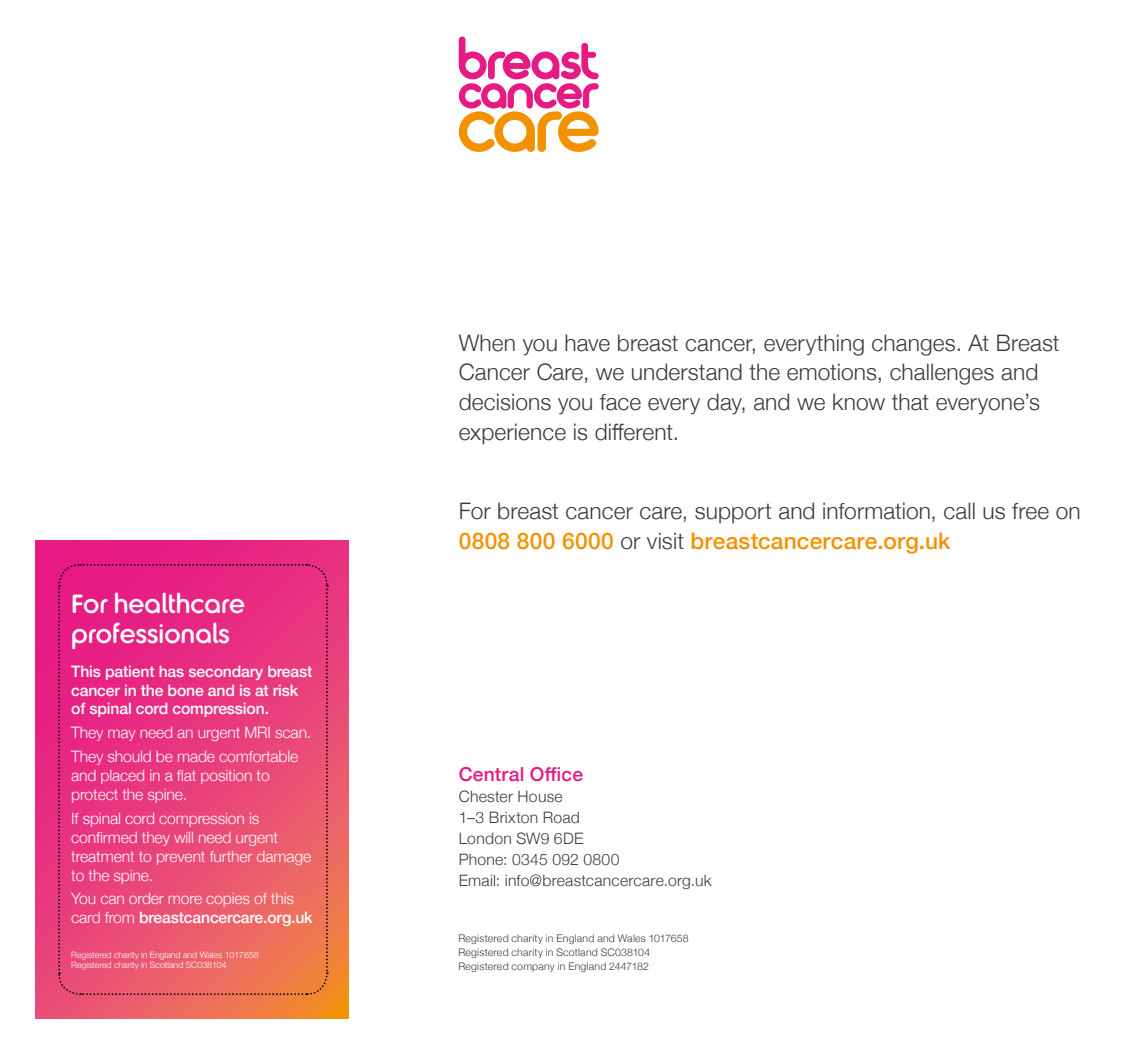
<style>
.page{position:relative;width:1136px;height:1042px;background:#fff}
.page>*{position:absolute;margin:0;border:0;box-sizing:border-box;transform-origin:0 0}
.t1{font:500 28px/29.8px "Betty";color:#fff}
.t2{font:300 22.75px/29.8px "Helvetica Neue";letter-spacing:.005em;color:#3c3c3b}
.t3{font:500 19.25px "Helvetica Neue";letter-spacing:.01em;color:#e71a84}
.t4{font:300 15.75px/18.9px "Helvetica Neue";letter-spacing:-.01em;color:#fff}
.t5{font:300 15.75px/21px "Helvetica Neue";letter-spacing:.015em;color:#3c3c3b}
.t6{font:500 15.75px/18.9px "Helvetica Neue";letter-spacing:-.01em;color:#fff}
.t7{font:300 10.5px/14px "Helvetica Neue";letter-spacing:.02em;color:#3c3c3b}
.t8{font:300 8.75px/10.5px "Helvetica Neue";color:#fff}
.s1{font-weight:500}
.s2{font-weight:500;color:#f39200}
</style>
<div class="page">
<svg style="left:36px;top:541px;width:313px;height:478px;background:#e9456f"></svg>
<svg style="left:459px;top:36px;width:140px;height:116px"></svg>
<svg style="left:57px;top:563px;width:272px;height:433px;background:#e74077"></svg>
<p class="t1" style="left:71px;top:591px;width:175px">For healthcare professionals</p>
<p class="t6" style="left:71px;top:661px;width:243px">This patient has secondary breast cancer in the bone and is at risk of spinal cord compression.</p>
<p class="t4" style="left:71px;top:720px;width:242px;line-height:23.8px">They may need an urgent MRI scan.<br>They should be made comfortable</p>
<p class="t4" style="left:71px;top:765px;width:200px">and placed in a flat position to protect the spine.</p>
<p class="t4" style="left:71px;top:808px;width:242px">If spinal cord compression is confirmed they will need urgent treatment to prevent further damage to the spine.</p>
<p class="t4" style="left:71px;top:888px;width:243px">You can order more copies of this card from <span class="s1">breastcancercare.org.uk</span></p>
<p class="t8" style="left:71px;top:949px;width:189px">Registered charity in England and Wales 1017658<br>Registered charity in Scotland SC038104</p>
<p class="t2" style="left:459px;top:326px;width:602px">When you have breast cancer, everything changes. At Breast Cancer Care, we understand the emotions, challenges and decisions you face every day, and we know that everyone’s experience is different.</p>
<p class="t2" style="left:459px;top:495px;width:623px">For breast cancer care, support and information, call us free on<br><span class="s2">0808 800 6000</span> or visit <span class="s2">breastcancercare.org.uk</span></p>
<p class="t3" style="left:459px;top:759px;width:126px">Central Office</p>
<p class="t5" style="left:459px;top:785px;width:254px">Chester House<br>1–3 Brixton Road<br>London SW9 6DE<br>Phone: 0345 092 0800<br>Email: info@breastcancercare.org.uk</p>
<p class="t7" style="left:458px;top:930px;width:232px">Registered charity in England and Wales 1017658<br>Registered charity in Scotland SC038104<br>Registered company in England 2447182</p>
</div>
